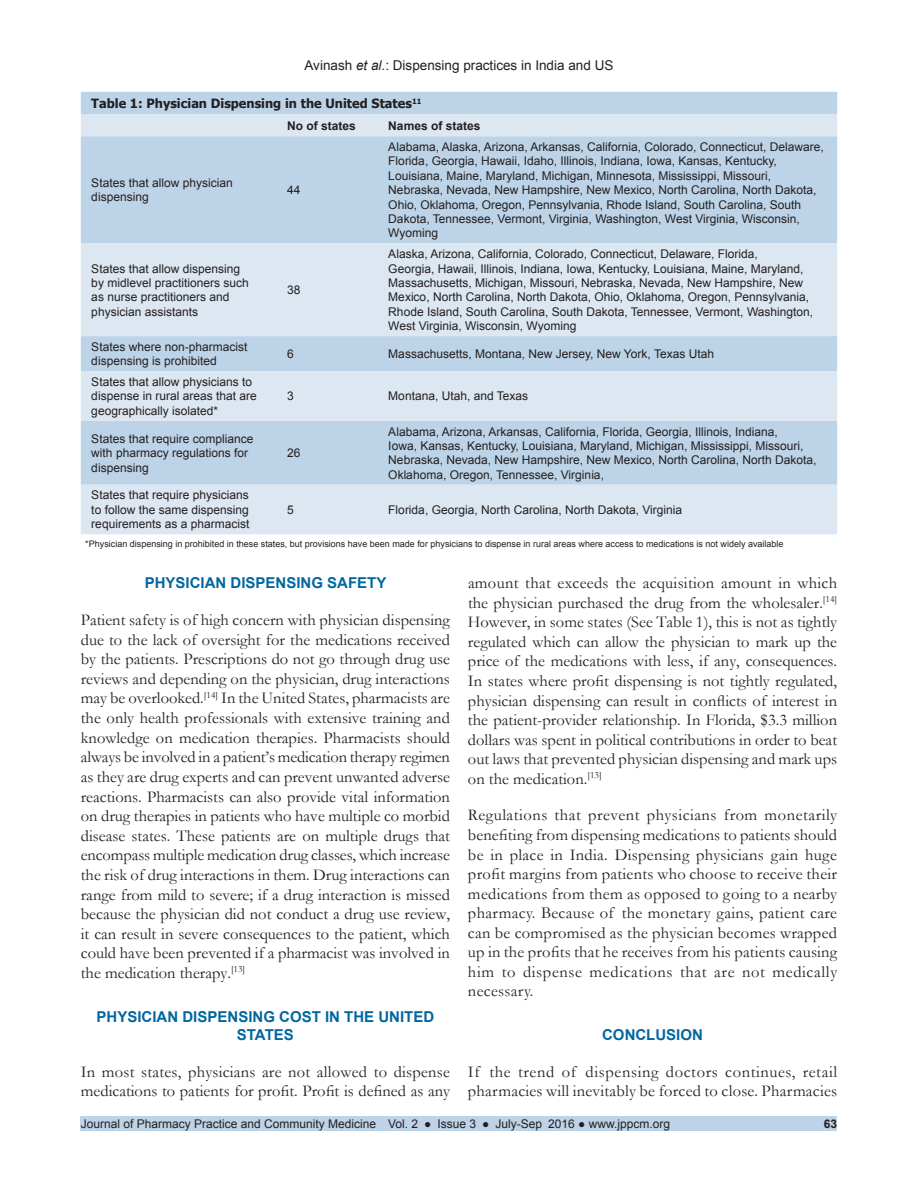
<style>
.page{position:relative;width:918px;height:1188px;background:#fff}
.page>*{position:absolute;margin:0;border:0;box-sizing:border-box;transform-origin:0 0}
.TX{font:16.5px/19.5px "Garamond";letter-spacing:.015em;color:#231f20;text-align:justify}
.t1{font:700 15px/18.1px "Arial";color:#00679f;text-align:center}
.t2{font:13.5px "Arial";color:#231f20}
.TT{font:700 12.75px "Tahoma";color:#231f20}
.TB{font:12px/14.4px "Arial";color:#231f20}
.TCH{font:700 12px "Arial";color:#231f20}
.TFN{font:9px "Arial";color:#231f20}
.s1{font-style:italic}
</style>
<div class="page">
<div style="left:81px;top:1117px;width:756px;height:14px;background:#bdd3e7"></div>
<div style="left:81px;top:92px;width:756px;height:22px;background:#bdd3e7"></div>
<svg style="left:81px;top:114px;width:756px;height:420px;fill:#dce7f2"></svg>
<p class="t2" style="left:305px;top:57px;width:310px">Avinash <span class="s1">et al</span>.: Dispensing practices in India and US</p>
<p class="TT" style="left:91px;top:94px;width:332px">Table 1: Physician Dispensing in the United States<sup>11</sup></p>
<p class="TCH" style="left:287px;top:117px;width:70px">No of states</p>
<p class="TCH" style="left:388px;top:117px;width:94px">Names of states</p>
<p class="TB" style="left:91px;top:176px;width:143px">States that allow physician dispensing</p>
<p class="TB" style="left:287px;top:183px;width:15px">44</p>
<p class="TB" style="left:91px;top:261px;width:159px">States that allow dispensing by midlevel practitioners such as nurse practitioners and physician assistants</p>
<p class="TB" style="left:287px;top:283px;width:15px">38</p>
<p class="TB" style="left:388px;top:140px;width:437px">Alabama, Alaska, Arizona, Arkansas, California, Colorado, Connecticut, Delaware, Florida, Georgia, Hawaii, Idaho, Illinois, Indiana, Iowa, Kansas, Kentucky, Louisiana, Maine, Maryland, Michigan, Minnesota, Mississippi, Missouri, Nebraska, Nevada, New Hampshire, New Mexico, North Carolina, North Dakota, Ohio, Oklahoma, Oregon, Pennsylvania, Rhode Island, South Carolina, South Dakota, Tennessee, Vermont, Virginia, Washington, West Virginia, Wisconsin, Wyoming</p>
<p class="TB" style="left:388px;top:247px;width:426px">Alaska, Arizona, California, Colorado, Connecticut, Delaware, Florida,<br>Georgia, Hawaii, Illinois, Indiana, Iowa, Kentucky, Louisiana, Maine, Maryland, Massachusetts, Michigan, Missouri, Nebraska, Nevada, New Hampshire, New Mexico, North Carolina, North Dakota, Ohio, Oklahoma, Oregon, Pennsylvania, Rhode Island, South Carolina, South Dakota, Tennessee, Vermont, Washington, West Virginia, Wisconsin, Wyoming</p>
<p class="TB" style="left:91px;top:340px;width:158px">States where non-pharmacist dispensing is prohibited</p>
<p class="TB" style="left:287px;top:347px;width:8px">6</p>
<p class="TB" style="left:388px;top:347px;width:327px">Massachusetts, Montana, New Jersey, New York, Texas Utah</p>
<p class="TB" style="left:91px;top:375px;width:167px">States that allow physicians to dispense in rural areas that are geographically isolated*</p>
<p class="TB" style="left:287px;top:389px;width:8px">3</p>
<p class="TB" style="left:388px;top:389px;width:141px">Montana, Utah, and Texas</p>
<p class="TB" style="left:91px;top:431px;width:164px">States that require compliance with pharmacy regulations for dispensing</p>
<p class="TB" style="left:287px;top:446px;width:15px">26</p>
<p class="TB" style="left:388px;top:424px;width:430px">Alabama, Arizona, Arkansas, California, Florida, Georgia, Illinois, Indiana,<br>Iowa, Kansas, Kentucky, Louisiana, Maryland, Michigan, Mississippi, Missouri, Nebraska, Nevada, New Hampshire, New Mexico, North Carolina, North Dakota, Oklahoma, Oregon, Tennessee, Virginia,</p>
<p class="TB" style="left:91px;top:488px;width:160px;text-align:justify">States that require physicians to follow the same dispensing requirements as a pharmacist</p>
<p class="TB" style="left:287px;top:503px;width:8px">5</p>
<p class="TB" style="left:388px;top:503px;width:295px">Florida, Georgia, North Carolina, North Dakota, Virginia</p>
<p class="TFN" style="left:85px;top:538px;width:700px">*Physician dispensing in prohibited in these states, but provisions have been made for physicians to dispense in rural areas where access to medications is not widely available</p>
<h1 class="t1" style="left:145px;top:575px;width:243px">PHYSICIAN DISPENSING SAFETY</h1>
<p class="TX" style="left:81px;top:610px;width:371px">Patient safety is of high concern with physician dispensing due to the lack of oversight for the medications received by the patients. Prescriptions do not go through drug use reviews and depending on the physician, drug interactions may be overlooked.<sup>[14]</sup> In the United States, pharmacists are the only health professionals with extensive training and knowledge on medication therapies. Pharmacists should always be involved in a patient’s medication therapy regimen as they are drug experts and can prevent unwanted adverse reactions. Pharmacists can also provide vital information on drug therapies in patients who have multiple co morbid disease states. These patients are on multiple drugs that encompass multiple medication drug classes, which increase the risk of drug interactions in them. Drug interactions can range from mild to severe; if a drug interaction is missed because the physician did not conduct a drug use review, it can result in severe consequences to the patient, which could have been prevented if a pharmacist was involved in the medication therapy.<sup>[13]</sup></p>
<h1 class="t1" style="left:97px;top:1008px;width:339px">PHYSICIAN DISPENSING COST IN THE UNITED<br>STATES</h1>
<p class="TX" style="left:81px;top:1061px;width:371px">In most states, physicians are not allowed to dispense medications to patients for profit. Profit is defined as any</p>
<p class="TX" style="left:468px;top:573px;width:371px">amount that exceeds the acquisition amount in which the physician purchased the drug from the wholesaler.<sup>[14] </sup>However, in some states (See Table 1), this is not as tightly regulated which can allow the physician to mark up the price of the medications with less, if any, consequences.<br>In states where profit dispensing is not tightly regulated, physician dispensing can result in conflicts of interest in the patient-provider relationship. In Florida, $3.3 million dollars was spent in political contributions in order to beat out laws that prevented physician dispensing and mark ups on the medication.<sup>[13]</sup></p>
<p class="TX" style="left:468px;top:805px;width:371px">Regulations that prevent physicians from monetarily benefiting from dispensing medications to patients should be in place in India. Dispensing physicians gain huge profit margins from patients who choose to receive their medications from them as opposed to going to a nearby pharmacy. Because of the monetary gains, patient care can be compromised as the physician becomes wrapped up in the profits that he receives from his patients causing him to dispense medications that are not medically necessary.</p>
<h1 class="t1" style="left:602px;top:1026px;width:102px">CONCLUSION</h1>
<p class="TX" style="left:468px;top:1061px;width:371px">If the trend of dispensing doctors continues, retail pharmacies will inevitably be forced to close. Pharmacies</p>
<p class="TB" style="left:81px;top:1117px;width:591px">Journal of Pharmacy Practice and Community Medicine Vol. 2 ● Issue 3 ● July-Sep 2016 ● www.jppcm.org</p>
<p class="TCH" style="left:824px;top:1116px;width:15px">63</p>
</div>
